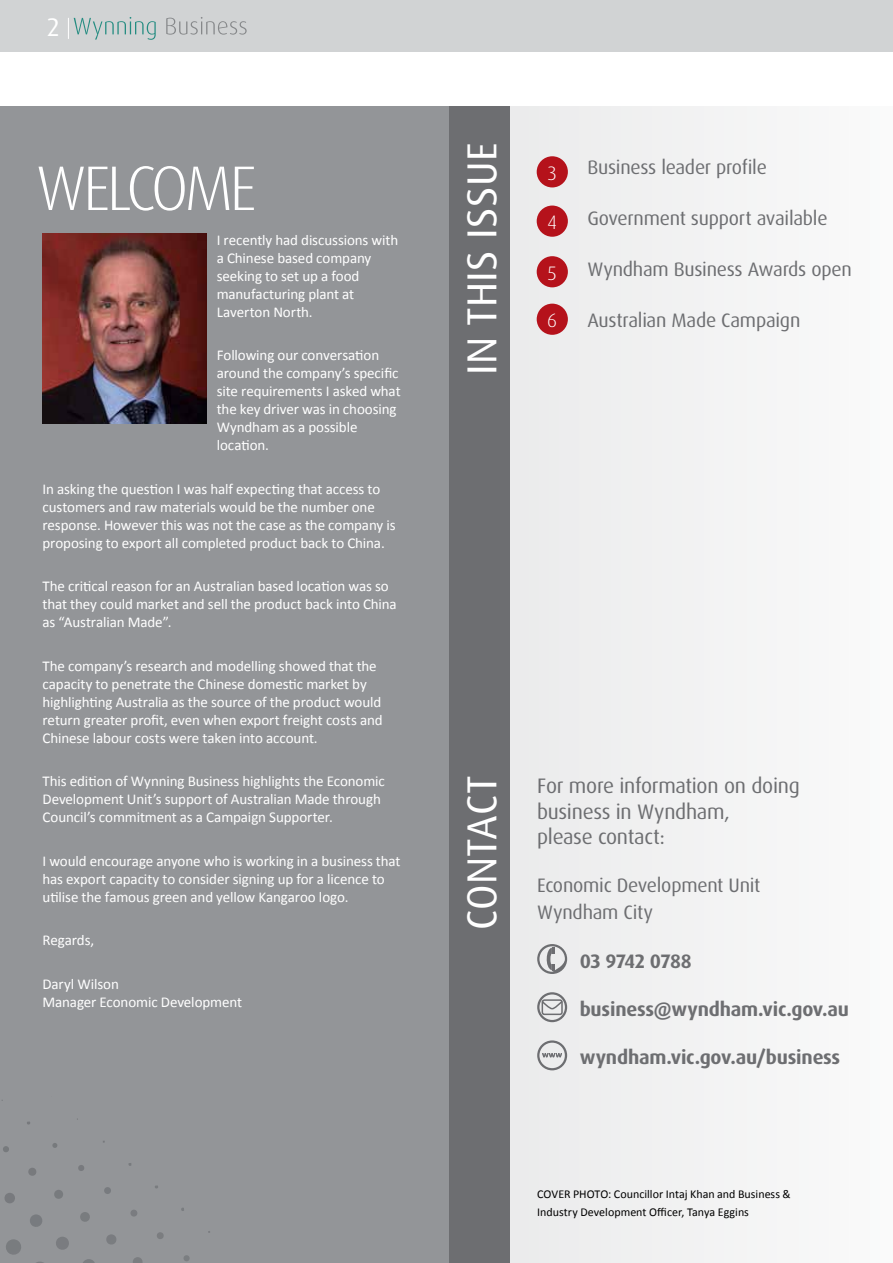
<style>
.page{position:relative;width:893px;height:1263px;background:#fff}
.page>*{position:absolute;margin:0;border:0;box-sizing:border-box;transform-origin:0 0}
.t1{font:300 63px "Dax OT";letter-spacing:-.06em;color:#fff}
.t2{font:42px "Dax OT";letter-spacing:.01em;color:#fff}
.t3{font:25.5px "Dax OT";color:#fff}
.Intro_Copy{font:21px/25.5px "Dax OT";letter-spacing:-.015em;color:#6d6e71}
.Intro_Copy-2{font:19.5px "Dax OT";letter-spacing:-.015em;color:#6d6e71}
.Intro_Copy-3{font:700 19.5px "Dax OT";letter-spacing:-.01em;color:#6d6e71}
.Intro_Copy-4{font:300 19.5px "Dax OT";color:#fff}
.t4{font:15px/18px "Calibri";letter-spacing:-.005em;color:#fff}
.copy{font:12px/18px "Calibri";color:#000}
</style>
<div class="page">
<div style="left:0;top:0;width:893px;height:51px;background:#d1d3d4"></div>
<svg style="left:166px;top:17px;width:81px;height:18px"></svg>
<svg style="left:68px;top:17px;width:88px;height:23px"></svg>
<div style="left:489px;top:106px;width:404px;height:1157px;background:#f2f2f3"></div>
<div style="left:0;top:106px;width:451px;height:1157px;background:#939598"></div>
<div style="left:449px;top:106px;width:61px;height:1157px;background:#6d6e71"></div>
<div style="left:537px;top:156px;width:31px;height:31px;background:#b5121b;border-radius:50%"></div>
<div style="left:537px;top:256px;width:31px;height:31px;background:#b5121b;border-radius:50%"></div>
<div style="left:537px;top:206px;width:31px;height:31px;background:#b5121b;border-radius:50%"></div>
<div style="left:537px;top:304px;width:31px;height:31px;background:#b5121b;border-radius:50%"></div>
<svg style="left:537px;top:992px;width:30px;height:30px"></svg>
<svg style="left:537px;top:944px;width:30px;height:30px"></svg>
<svg style="left:537px;top:1040px;width:30px;height:30px"></svg>
<img style="left:43px;top:233px;width:164px;height:190px">
<svg style="left:52px;top:1143px;width:5px;height:5px"></svg>
<svg style="left:78px;top:1165px;width:6px;height:6px"></svg>
<svg style="left:104px;top:1187px;width:7px;height:7px"></svg>
<svg style="left:130px;top:1210px;width:7px;height:7px"></svg>
<svg style="left:157px;top:1232px;width:7px;height:7px"></svg>
<svg style="left:183px;top:1255px;width:7px;height:6px"></svg>
<svg style="left:3px;top:1146px;width:6px;height:6px"></svg>
<svg style="left:28px;top:1168px;width:8px;height:8px"></svg>
<svg style="left:54px;top:1190px;width:9px;height:9px"></svg>
<svg style="left:80px;top:1212px;width:10px;height:10px"></svg>
<svg style="left:106px;top:1234px;width:10px;height:11px"></svg>
<svg style="left:133px;top:1257px;width:10px;height:6px"></svg>
<svg style="left:4px;top:1193px;width:11px;height:10px"></svg>
<svg style="left:30px;top:1214px;width:12px;height:13px"></svg>
<svg style="left:56px;top:1237px;width:13px;height:13px"></svg>
<svg style="left:83px;top:1259px;width:12px;height:4px"></svg>
<svg style="left:6px;top:1239px;width:15px;height:16px"></svg>
<p class="t3" style="left:47px;top:11px;width:14px">2</p>
<p class="t1" style="left:36px;top:149px;width:223px">WELCOME</p>
<p class="t4" style="left:217px;top:231px;width:183px">I recently had discussions with a Chinese based company seeking to set up a food manufacturing plant at<br>Laverton North.</p>
<p class="t4" style="left:217px;top:346px;width:185px">Following our conversation around the company’s specific site requirements I asked what the key driver was in choosing<br>Wyndham as a possible location.</p>
<p class="t4" style="left:43px;top:480px;width:355px">In asking the question I was half expecting that access to customers and raw materials would be the number one response. However this was not the case as the company is proposing to export all completed product back to China.</p>
<p class="t4" style="left:43px;top:577px;width:356px">The critical reason for an Australian based location was so that they could market and sell the product back into China as “Australian Made”.</p>
<p class="t4" style="left:43px;top:657px;width:342px">The company’s research and modelling showed that the capacity to penetrate the Chinese domestic market by highlighting Australia as the source of the product would return greater profit, even when export freight costs and Chinese labour costs were taken into account.</p>
<p class="t4" style="left:43px;top:772px;width:344px">This edition of Wynning Business highlights the Economic<br>Development Unit’s support of Australian Made through<br>Council’s commitment as a Campaign Supporter.</p>
<p class="t4" style="left:43px;top:852px;width:360px">I would encourage anyone who is working in a business that has export capacity to consider signing up for a licence to utilise the famous green and yellow Kangaroo logo.</p>
<p class="t4" style="left:43px;top:931px;width:53px">Regards,</p>
<p class="t4" style="left:43px;top:975px;width:201px">Daryl Wilson<br>Manager Economic Development</p>
<p class="t2" style="left:455px;top:375px;width:234px;rotate:-90deg">IN THIS ISSUE</p>
<p class="Intro_Copy-4" style="left:548px;top:161px;width:10px">3</p>
<p class="Intro_Copy-4" style="left:547px;top:210px;width:11px">4</p>
<p class="Intro_Copy-4" style="left:548px;top:261px;width:10px">5</p>
<p class="Intro_Copy-4" style="left:547px;top:308px;width:11px">6</p>
<p class="Intro_Copy-2" style="left:587px;top:155px;width:181px">Business leader profile</p>
<p class="Intro_Copy-2" style="left:587px;top:206px;width:242px">Government support available</p>
<p class="Intro_Copy-2" style="left:587px;top:257px;width:266px">Wyndham Business Awards open</p>
<p class="Intro_Copy-2" style="left:587px;top:308px;width:214px">Australian Made Campaign</p>
<p class="t2" style="left:455px;top:930px;width:155px;rotate:-90deg">CONTACT</p>
<p class="Intro_Copy" style="left:537px;top:773px;width:264px">For more information on doing business in Wyndham,<br>please contact:</p>
<p class="Intro_Copy-2" style="left:537px;top:873px;width:225px">Economic Development Unit</p>
<p class="Intro_Copy-2" style="left:537px;top:900px;width:117px">Wyndham City</p>
<p class="Intro_Copy-3" style="left:580px;top:948px;width:113px">03 9742 0788</p>
<p class="Intro_Copy-3" style="left:580px;top:996px;width:271px">business@wyndham.vic.gov.au</p>
<p class="Intro_Copy-3" style="left:580px;top:1045px;width:262px">wyndham.vic.gov.au/business</p>
<p class="copy" style="left:537px;top:1184px;width:255px">COVER PHOTO: Councillor Intaj Khan and Business &amp;<br>Industry Development Officer, Tanya Eggins</p>
</div>
